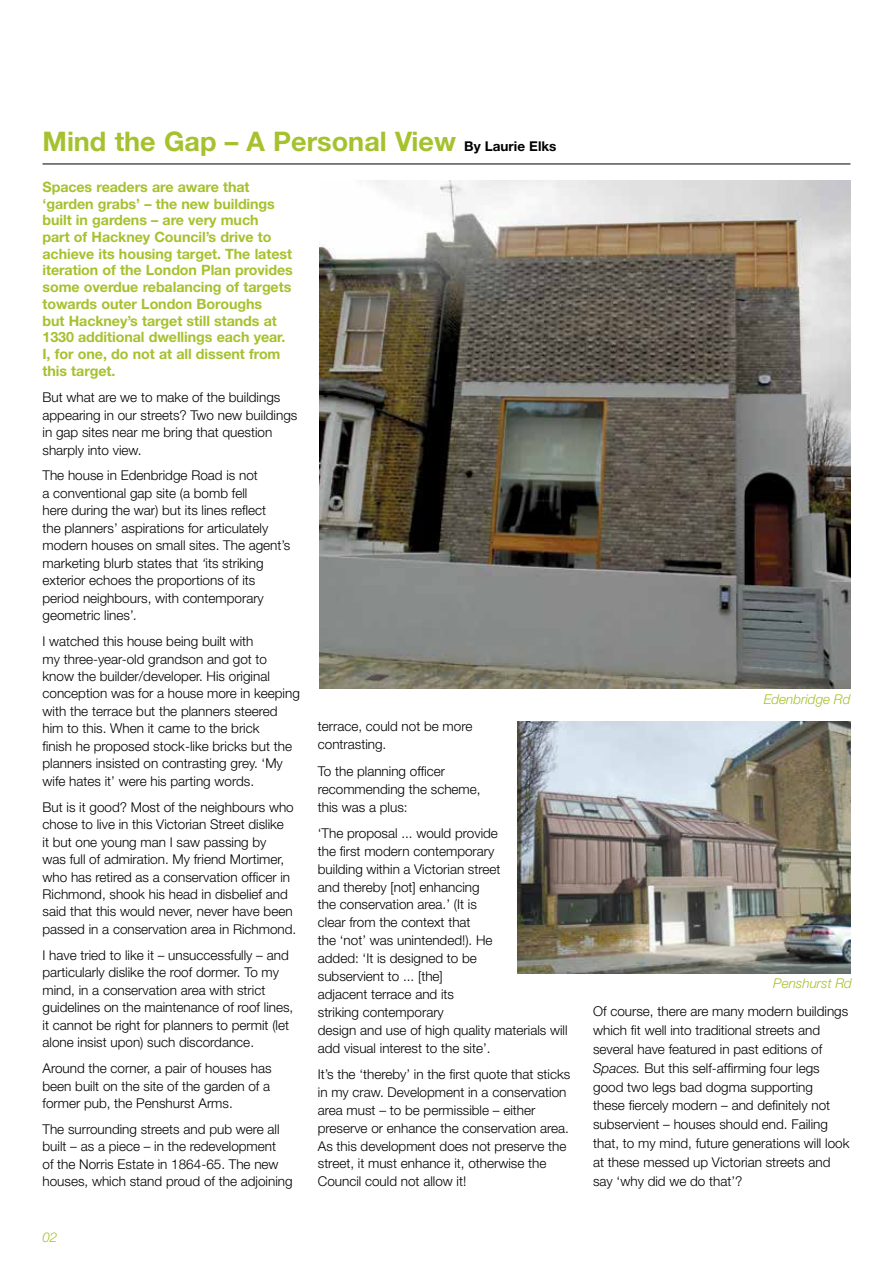
<style>
.page{position:relative;width:893px;height:1263px;background:#fff}
.page>*{position:absolute;margin:0;border:0;box-sizing:border-box;transform-origin:0 0}
.t1{font:700 27px "Helvetica Neue LT";color:#a6c12e}
.t2{font:700 14.25px/16.6px "Helvetica Neue LT";letter-spacing:-.005em;color:#a6c12e}
.t3{font:300 13.5px/17.4px "Helvetica Neue LT";color:#000}
.t4{font:italic 300 13.5px "Helvetica Neue LT";color:#a6c12e}
.s1{font-size:13.5px;color:#000}
.s2{font-style:italic}
</style>
<div class="page">
<hr style="left:43px;top:164px;width:807px;height:1px;background:#000">
<img style="left:517px;top:722px;width:333px;height:252px">
<img style="left:319px;top:181px;width:531px;height:508px">
<h1 class="t1" style="left:43px;top:124px;width:515px">Mind the Gap – A Personal View <span class="s1">By Laurie Elks</span></h1>
<p class="t2" style="left:43px;top:178px;width:252px">Spaces readers are aware that ‘garden grabs’ – the new buildings built in gardens – are very much<br>part of Hackney Council’s drive to achieve its housing target. The latest iteration of the London Plan provides some overdue rebalancing of targets towards outer London Boroughs<br>but Hackney’s target still stands at<br>1330 additional dwellings each year.<br>I, for one, do not at all dissent from this target.</p>
<p class="t3" style="left:43px;top:388px;width:256px">But what are we to make of the buildings appearing in our streets? Two new buildings in gap sites near me bring that question sharply into view.</p>
<p class="t3" style="left:43px;top:467px;width:249px">The house in Edenbridge Road is not<br>a conventional gap site (a bomb fell<br>here during the war) but its lines reflect<br>the planners’ aspirations for articulately modern houses on small sites. The agent’s marketing blurb states that <span class="s2">‘</span>its striking exterior echoes the proportions of its period neighbours, with contemporary geometric lines’<span class="s2">.</span></p>
<p class="t3" style="left:43px;top:632px;width:259px">I watched this house being built with<br>my three-year-old grandson and got to know the builder/developer. His original conception was for a house more in keeping with the terrace but the planners steered him to this. When it came to the brick<br>finish he proposed stock-like bricks but the planners insisted on contrasting grey. ‘My wife hates it’ were his parting words.</p>
<p class="t3" style="left:43px;top:798px;width:255px">But is it good? Most of the neighbours who chose to live in this Victorian Street dislike<br>it but one young man I saw passing by<br>was full of admiration. My friend Mortimer, who has retired as a conservation officer in Richmond, shook his head in disbelief and said that this would never, never have been passed in a conservation area in Richmond.</p>
<p class="t3" style="left:43px;top:946px;width:252px">I have tried to like it – unsuccessfully – and particularly dislike the roof dormer. To my mind, in a conservation area with strict guidelines on the maintenance of roof lines, it cannot be right for planners to permit (let alone insist upon) such discordance.</p>
<p class="t3" style="left:43px;top:1059px;width:231px;text-align:justify">Around the corner, a pair of houses has been built on the site of the garden of a former pub, the Penshurst Arms.</p>
<p class="t3" style="left:43px;top:1120px;width:252px">The surrounding streets and pub were all built – as a piece – in the redevelopment<br>of the Norris Estate in 1864-65. The new houses, which stand proud of the adjoining</p>
<p class="t3" style="left:318px;top:717px;width:156px;line-height:17.9px">terrace, could not be more contrasting.</p>
<p class="t3" style="left:318px;top:762px;width:164px;line-height:17.9px">To the planning officer recommending the scheme, this was a plus:</p>
<p class="t3" style="left:318px;top:824px;width:251px;line-height:17.9px">‘The proposal ... would provide<br>the first modern contemporary<br>building within a Victorian street<br>and thereby [not] enhancing<br>the conservation area.’ (It is<br>clear from the context that<br>the ‘not’ was unintended!). He<br>added: ‘It is designed to be<br>subservient to ... [the]<br>adjacent terrace and its<br>striking contemporary<br>design and use of high quality materials will add visual interest to the site’.</p>
<p class="t3" style="left:318px;top:1065px;width:254px;line-height:17.9px">It’s the ‘thereby’ in the first quote that sticks in my craw. Development in a conservation area must – to be permissible – either preserve or enhance the conservation area.<br>As this development does not preserve the street, it must enhance it, otherwise the Council could not allow it!</p>
<p class="t4" style="left:42px;top:1229px;width:17px">02</p>
<p class="t4" style="left:764px;top:691px;width:88px">Edenbridge Rd</p>
<p class="t4" style="left:773px;top:975px;width:80px">Penshurst Rd</p>
<p class="t3" style="left:593px;top:1001px;width:258px;line-height:18.9px">Of course, there are many modern buildings which fit well into traditional streets and several have featured in past editions of <span class="s2">Spaces.</span> But this self-affirming four legs good two legs bad dogma supporting<br>these fiercely modern – and definitely not subservient – houses should end. Failing that, to my mind, future generations will look at these messed up Victorian streets and say ‘why did we do that’?</p>
</div>
